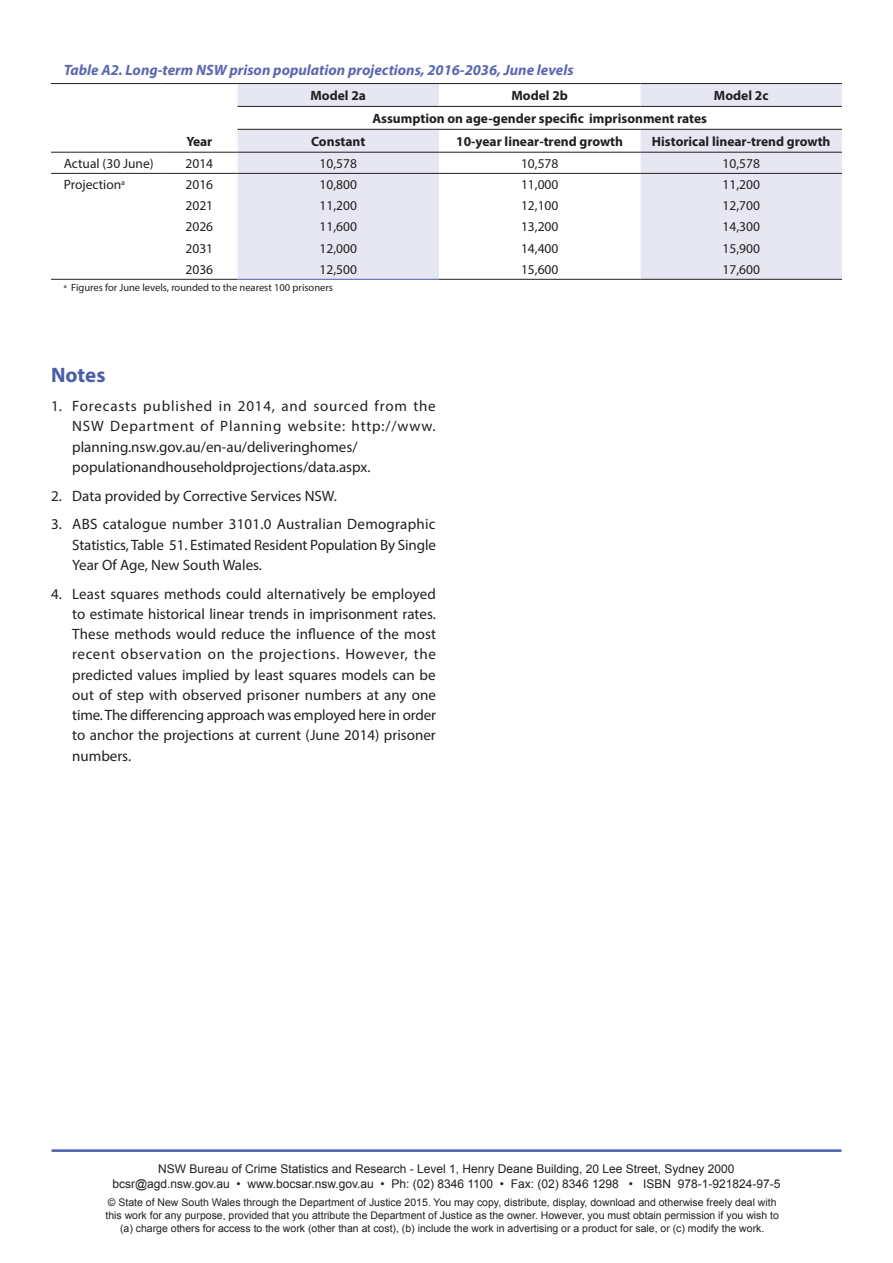
<style>
.page{position:relative;width:893px;height:1263px;background:#fff}
.page>*{position:absolute;margin:0;border:0;box-sizing:border-box;transform-origin:0 0}
._1__Heading{font:700 21px "Myriad Pro";color:#4a5da9}
.t1{font:15px/20.2px "Myriad Pro";color:#231f20;text-align:justify}
.T1__Table_head1{font:italic 700 15px "Myriad Pro";color:#5a68b0}
.T2__Table_head2b{font:700 13.5px "Myriad Pro";color:#231f20}
.T3__Table_body_Centr{font:13.5px "Myriad Pro";color:#231f20}
.T3__Table_body{font:13.5px "Myriad Pro";color:#231f20}
.t2{font:12px/15px "Arial";color:#231f20;text-align:center}
.t3{font:10.5px/13.2px "Arial";color:#231f20;text-align:center}
.Table_A_note{font:10.5px "Myriad Pro";color:#231f20}
</style>
<div class="page">
<hr style="left:51px;top:1149px;width:791px;height:3px;background:#4a5da9">
<div style="left:51px;top:1149px;width:791px;height:114px;border:1px solid #fff"></div>
<svg style="left:238px;top:84px;width:604px;height:195px;fill:#e7e7f3"></svg>
<hr style="left:439px;top:106px;width:201px;height:1px;background:#231f20">
<hr style="left:640px;top:106px;width:202px;height:1px;background:#231f20">
<hr style="left:238px;top:129px;width:201px;height:1px;background:#231f20">
<hr style="left:439px;top:129px;width:201px;height:1px;background:#231f20">
<hr style="left:640px;top:129px;width:202px;height:1px;background:#231f20">
<hr style="left:51px;top:152px;width:110px;height:1px;background:#231f20">
<hr style="left:161px;top:152px;width:77px;height:1px;background:#231f20">
<hr style="left:238px;top:152px;width:201px;height:1px;background:#231f20">
<hr style="left:439px;top:152px;width:201px;height:1px;background:#231f20">
<hr style="left:640px;top:152px;width:202px;height:1px;background:#231f20">
<hr style="left:51px;top:173px;width:110px;height:1px;background:#231f20">
<hr style="left:161px;top:173px;width:77px;height:1px;background:#231f20">
<hr style="left:238px;top:173px;width:201px;height:1px;background:#231f20">
<hr style="left:439px;top:173px;width:201px;height:1px;background:#231f20">
<hr style="left:640px;top:173px;width:202px;height:1px;background:#231f20">
<hr style="left:51px;top:279px;width:110px;height:1px;background:#231f20">
<hr style="left:161px;top:279px;width:77px;height:1px;background:#231f20">
<hr style="left:439px;top:279px;width:201px;height:1px;background:#231f20">
<hr style="left:640px;top:279px;width:202px;height:1px;background:#231f20">
<hr style="left:51px;top:83px;width:110px;height:1px;background:#231f20">
<hr style="left:161px;top:83px;width:77px;height:1px;background:#231f20">
<hr style="left:439px;top:83px;width:201px;height:1px;background:#231f20">
<hr style="left:640px;top:83px;width:202px;height:1px;background:#231f20">
<hr style="left:238px;top:83px;width:201px;height:1px;background:#231f20">
<hr style="left:238px;top:106px;width:201px;height:1px;background:#231f20">
<hr style="left:238px;top:279px;width:201px;height:1px;background:#4a5da9">
<p class="T1__Table_head1" style="left:64px;top:60px;width:511px">Table A2. Long-term NSW prison population projections, 2016-2036, June levels</p>
<p class="T2__Table_head2b" style="left:186px;top:132px;width:28px">Year</p>
<p class="T2__Table_head2b" style="left:310px;top:87px;width:57px">Model 2a</p>
<p class="T2__Table_head2b" style="left:511px;top:87px;width:58px">Model 2b</p>
<p class="T2__Table_head2b" style="left:714px;top:87px;width:56px">Model 2c</p>
<p class="T2__Table_head2b" style="left:372px;top:110px;width:336px">Assumption on age-gender specific imprisonment rates</p>
<p class="T2__Table_head2b" style="left:311px;top:132px;width:56px">Constant</p>
<p class="T2__Table_head2b" style="left:456px;top:132px;width:168px">10-year linear-trend growth</p>
<p class="T2__Table_head2b" style="left:652px;top:132px;width:180px">Historical linear-trend growth</p>
<p class="T3__Table_body" style="left:64px;top:155px;width:91px">Actual (30 June)</p>
<p class="T3__Table_body_Centr" style="left:185px;top:155px;width:29px">2014</p>
<p class="T3__Table_body_Centr" style="left:320px;top:155px;width:39px">10,578</p>
<p class="T3__Table_body_Centr" style="left:521px;top:155px;width:39px">10,578</p>
<p class="T3__Table_body_Centr" style="left:722px;top:155px;width:39px">10,578</p>
<p class="T3__Table_body" style="left:64px;top:176px;width:63px">Projection<sup>a</sup></p>
<p class="T3__Table_body_Centr" style="left:185px;top:176px;width:29px">2016</p>
<p class="T3__Table_body_Centr" style="left:320px;top:176px;width:39px">10,800</p>
<p class="T3__Table_body_Centr" style="left:521px;top:176px;width:39px">11,000</p>
<p class="T3__Table_body_Centr" style="left:722px;top:176px;width:39px">11,200</p>
<p class="T3__Table_body_Centr" style="left:185px;top:197px;width:29px">2021</p>
<p class="T3__Table_body_Centr" style="left:320px;top:197px;width:39px">11,200</p>
<p class="T3__Table_body_Centr" style="left:521px;top:197px;width:39px">12,100</p>
<p class="T3__Table_body_Centr" style="left:722px;top:197px;width:39px">12,700</p>
<p class="T3__Table_body_Centr" style="left:185px;top:219px;width:29px">2026</p>
<p class="T3__Table_body_Centr" style="left:320px;top:219px;width:39px">11,600</p>
<p class="T3__Table_body_Centr" style="left:521px;top:219px;width:39px">13,200</p>
<p class="T3__Table_body_Centr" style="left:722px;top:219px;width:39px">14,300</p>
<p class="T3__Table_body_Centr" style="left:185px;top:240px;width:29px">2031</p>
<p class="T3__Table_body_Centr" style="left:320px;top:240px;width:39px">12,000</p>
<p class="T3__Table_body_Centr" style="left:521px;top:240px;width:39px">14,400</p>
<p class="T3__Table_body_Centr" style="left:722px;top:240px;width:39px">15,900</p>
<p class="T3__Table_body_Centr" style="left:185px;top:261px;width:29px">2036</p>
<p class="T3__Table_body_Centr" style="left:320px;top:261px;width:39px">12,500</p>
<p class="T3__Table_body_Centr" style="left:521px;top:261px;width:39px">15,600</p>
<p class="T3__Table_body_Centr" style="left:722px;top:261px;width:39px">17,600</p>
<p class="Table_A_note" style="left:64px;top:281px;width:271px"><sup>a</sup> Figures for June levels, rounded to the nearest 100 prisoners</p>
<p class="_1__Heading" style="left:51px;top:362px;width:56px">Notes</p>
<p class="t1" style="left:72px;top:396px;width:365px;text-align:left;text-indent:-21px">1. Forecasts published in 2014, and sourced from the NSW Department of Planning website: http://www. planning.nsw.gov.au/en-au/deliveringhomes/ populationandhouseholdprojections/data.aspx.</p>
<p class="t1" style="left:51px;top:485px;width:287px">2. Data provided by Corrective Services NSW.</p>
<p class="t1" style="left:72px;top:514px;width:365px;text-indent:-21px">3. ABS catalogue number 3101.0 Australian Demographic Statistics, Table 51. Estimated Resident Population By Single Year Of Age, New South Wales.</p>
<p class="t1" style="left:72px;top:583px;width:365px;text-indent:-21px">4. Least squares methods could alternatively be employed to estimate historical linear trends in imprisonment rates.<br>These methods would reduce the influence of the most recent observation on the projections. However, the predicted values implied by least squares models can be out of step with observed prisoner numbers at any one time. The differencing approach was employed here in order to anchor the projections at current (June 2014) prisoner numbers.</p>
<p class="t2" style="left:112px;top:1161px;width:670px">NSW Bureau of Crime Statistics and Research - Level 1, Henry Deane Building, 20 Lee Street, Sydney 2000 bcsr@agd.nsw.gov.au • www.bocsar.nsw.gov.au • Ph: (02) 8346 1100 • Fax: (02) 8346 1298 • ISBN 978-1-921824-97-5</p>
<p class="t3" style="left:105px;top:1195px;width:675px">© State of New South Wales through the Department of Justice 2015. You may copy, distribute, display, download and otherwise freely deal with this work for any purpose, provided that you attribute the Department of Justice as the owner. However, you must obtain permission if you wish to (a) charge others for access to the work (other than at cost), (b) include the work in advertising or a product for sale, or (c) modify the work.</p>
<p class="T3__Table_body" style="left:443px;top:1213px;width:8px">7</p>
</div>
